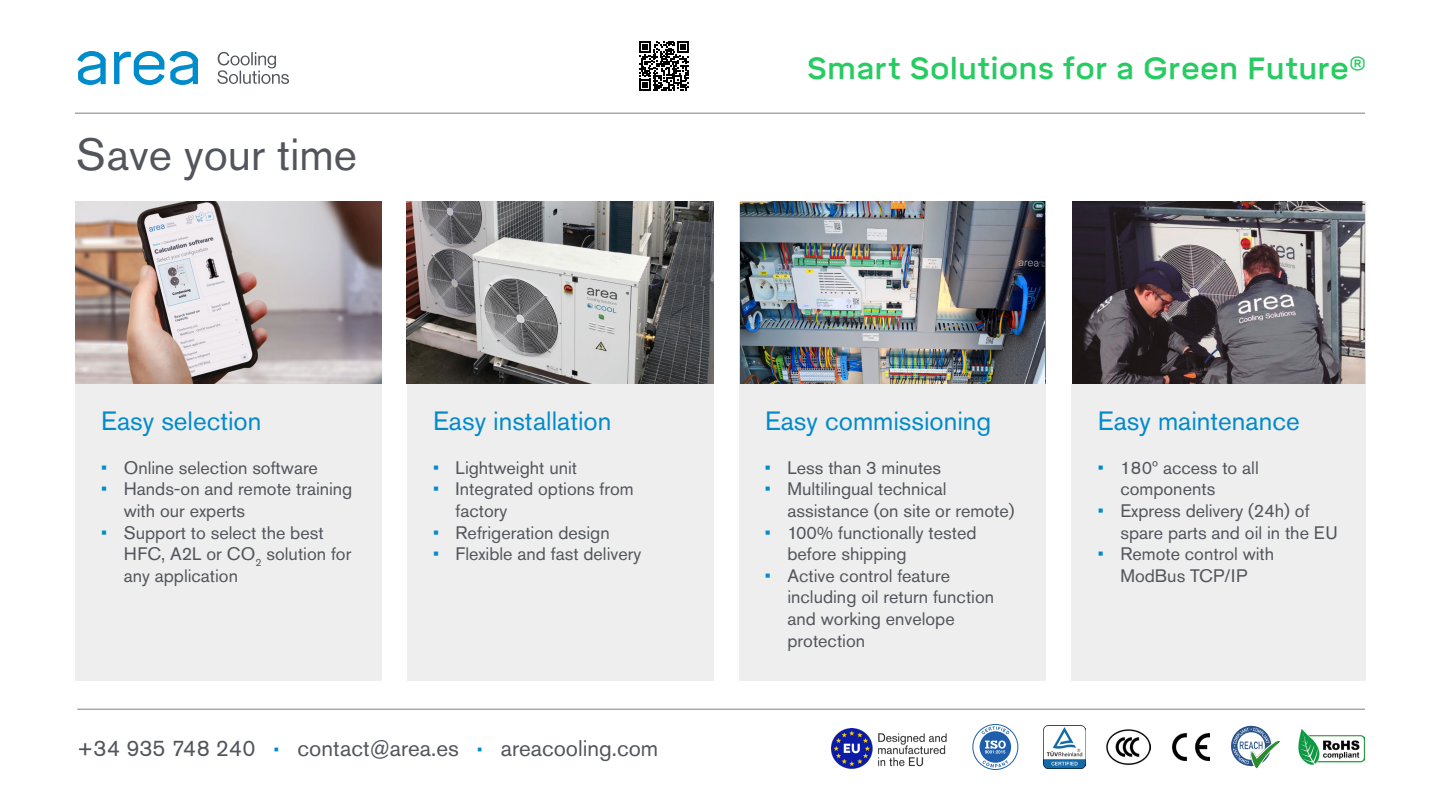
<style>
.page{position:relative;width:1440px;height:810px;background:#fff}
.page>*{position:absolute;margin:0;border:0;box-sizing:border-box;transform-origin:0 0}
.t1{font:44.7px "Akzidenz Grotesk Pro";color:#52555b}
.t2{font:500 30.38px "Mikro";letter-spacing:.01em;color:#26cb61}
.t3{font:26.25px "Akzidenz Grotesk Pro";color:#008bcb}
.t4{font:22.5px "Akzidenz Grotesk Pro";color:#52555b}
.t5{font:18px/21.6px "Akzidenz Grotesk Pro";color:#52555b}
.s1{color:#008bcb}
.s2{font-family:"Akzidenz Grotesk BQ";font-weight:700;color:#008bcb}
</style>
<div class="page">
<hr style="left:75px;top:113px;width:1290px;height:1px;background:#808080">
<svg style="left:217px;top:52px;width:72px;height:32px"></svg>
<svg style="left:77px;top:51px;width:121px;height:34px"></svg>
<hr style="left:77px;top:709px;width:1288px;height:1px;background:#808080">
<img style="left:1298px;top:729px;width:67px;height:36px">
<img style="left:1172px;top:734px;width:38px;height:26px">
<img style="left:1107px;top:729px;width:44px;height:36px">
<img style="left:1043px;top:726px;width:43px;height:42px">
<svg style="left:973px;top:724px;width:45px;height:46px"></svg>
<div style="left:972px;top:724px;width:46px;height:46px;border:1px solid #1f5eab;border-radius:50%"></div>
<svg style="left:980px;top:726px;width:31px;height:42px"></svg>
<svg style="left:1231px;top:725px;width:49px;height:43px"></svg>
<img style="left:832px;top:729px;width:115px;height:40px">
<svg style="left:639px;top:41px;width:50px;height:50px"></svg>
<div style="left:75px;top:384px;width:306px;height:297px;background:#eeeeef"></div>
<div style="left:407px;top:384px;width:307px;height:297px;background:#eeeeef"></div>
<div style="left:739px;top:384px;width:307px;height:297px;background:#eeeeef"></div>
<div style="left:1072px;top:384px;width:294px;height:297px;background:#eeeeef"></div>
<img style="left:75px;top:202px;width:306px;height:181px">
<img style="left:1072px;top:202px;width:293px;height:182px">
<img style="left:407px;top:202px;width:307px;height:182px">
<img style="left:740px;top:202px;width:305px;height:182px">
<h1 class="t1" style="left:76px;top:126px;width:283px">Save your time</h1>
<h3 class="t3" style="left:101px;top:403px;width:162px">Easy selection</h3>
<p class="t5" style="left:101px;top:457px;width:218px"><span class="s1">•</span> Online selection software</p>
<p class="t5" style="left:124px;top:478px;width:230px;text-indent:-22px"><span class="s1">•</span> Hands-on and remote training with our experts</p>
<p class="t5" style="left:124px;top:521px;width:229px;text-indent:-22px"><span class="s1">•</span> Support to select the best<br>HFC, A2L or CO<sub>2</sub> solution for any application</p>
<h3 class="t3" style="left:433px;top:403px;width:180px">Easy installation</h3>
<p class="t5" style="left:433px;top:457px;width:145px"><span class="s1">•</span> Lightweight unit</p>
<p class="t5" style="left:456px;top:478px;width:180px;text-indent:-22px"><span class="s1">•</span> Integrated options from factory</p>
<p class="t5" style="left:433px;top:521px;width:178px"><span class="s1">•</span> Refrigeration design</p>
<p class="t5" style="left:433px;top:543px;width:210px"><span class="s1">•</span> Flexible and fast delivery</p>
<p class="t4" style="left:77px;top:733px;width:583px">+34 935 748 240 <span class="s2">·</span> contact@area.es <span class="s2">·</span> areacooling.com</p>
<h2 class="t2" style="left:807px;top:51px;width:560px">Smart Solutions for a Green Future®</h2>
<h3 class="t3" style="left:765px;top:403px;width:228px">Easy commissioning</h3>
<p class="t5" style="left:765px;top:457px;width:178px"><span class="s1">•</span> Less than 3 minutes</p>
<p class="t5" style="left:787px;top:478px;width:229px;text-indent:-23px"><span class="s1">•</span> Multilingual technical assistance (on site or remote)</p>
<p class="t5" style="left:787px;top:521px;width:191px;text-indent:-23px"><span class="s1">•</span> 100% functionally tested before shipping</p>
<p class="t5" style="left:787px;top:565px;width:208px;text-indent:-23px"><span class="s1">•</span> Active control feature including oil return function and working envelope protection</p>
<h3 class="t3" style="left:1098px;top:403px;width:203px">Easy maintenance</h3>
<p class="t5" style="left:1120px;top:457px;width:140px;text-indent:-22px"><span class="s1">•</span> 180º access to all components</p>
<p class="t5" style="left:1120px;top:500px;width:219px;text-indent:-22px"><span class="s1">•</span> Express delivery (24h) of spare parts and oil in the EU</p>
<p class="t5" style="left:1098px;top:543px;width:178px;text-align:center"><span class="s1">•</span> Remote control with<br>ModBus TCP/IP</p>
</div>
